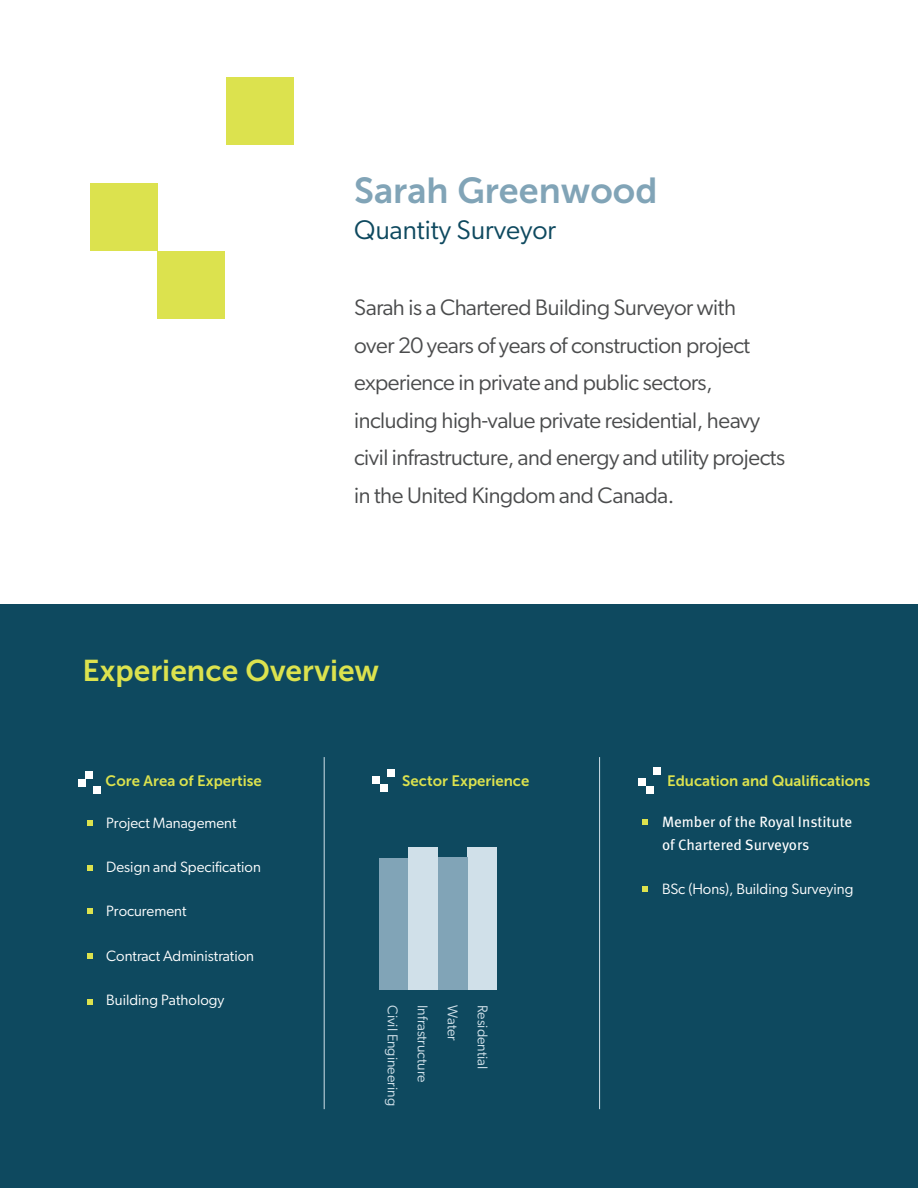
<style>
.page{position:relative;width:918px;height:1188px;background:#fff}
.page>*{position:absolute;margin:0;border:0;box-sizing:border-box;transform-origin:0 0}
.t1{font:36px "Museo Sans 700";color:#81a4b7}
.t2{font:30px "Museo Sans 700";color:#dce24e}
.t3{font:27px "Gibson";color:#0e495f}
.t4{font:22.5px/37.5px "Gibson";letter-spacing:-.02em;color:#4b4c4d}
.t5{font:15px "Gibson";color:#fff}
.t6{font:15px "Museo Sans 700";color:#dce24e}
.t7{font:15px/22.5px "Meta Pro";color:#fff}
.t8{font:14.25px "Gibson";color:#d0e0e9}
</style>
<div class="page">
<div style="left:0;top:605px;width:918px;height:583px;background:#0e495f"></div>
<hr style="left:599px;top:757px;width:1px;height:352px;background:#d0e0e9">
<hr style="left:324px;top:757px;width:1px;height:352px;background:#d0e0e9">
<div style="left:638px;top:779px;width:8px;height:7px;background:#fff"></div>
<div style="left:646px;top:786px;width:7px;height:8px;background:#fff"></div>
<div style="left:653px;top:767px;width:8px;height:7px;background:#fff"></div>
<svg style="left:87px;top:820px;width:6px;height:6px"></svg>
<svg style="left:87px;top:865px;width:6px;height:6px"></svg>
<svg style="left:87px;top:909px;width:6px;height:5px"></svg>
<svg style="left:87px;top:954px;width:6px;height:5px"></svg>
<svg style="left:87px;top:999px;width:6px;height:5px"></svg>
<div style="left:380px;top:784px;width:8px;height:7px;background:#fff"></div>
<div style="left:373px;top:776px;width:7px;height:8px;background:#fff"></div>
<div style="left:388px;top:769px;width:7px;height:7px;background:#fff"></div>
<div style="left:85px;top:772px;width:8px;height:7px;background:#fff"></div>
<div style="left:78px;top:779px;width:7px;height:7px;background:#fff"></div>
<div style="left:93px;top:786px;width:7px;height:8px;background:#fff"></div>
<svg style="left:643px;top:819px;width:5px;height:6px"></svg>
<svg style="left:643px;top:886px;width:5px;height:6px"></svg>
<div style="left:379px;top:858px;width:30px;height:131px;background:#81a4b7"></div>
<div style="left:468px;top:847px;width:29px;height:142px;background:#d0e0e9"></div>
<div style="left:409px;top:847px;width:29px;height:142px;background:#d0e0e9"></div>
<div style="left:438px;top:857px;width:30px;height:132px;background:#81a4b7"></div>
<div style="left:90px;top:183px;width:67px;height:68px;background:#dce24e"></div>
<div style="left:158px;top:251px;width:67px;height:68px;background:#dce24e"></div>
<div style="left:226px;top:77px;width:68px;height:68px;background:#dce24e"></div>
<h1 class="t1" style="left:354px;top:170px;width:305px">Sarah Greenwood</h1>
<p class="t3" style="left:354px;top:213px;width:203px">Quantity Surveyor</p>
<p class="t4" style="left:354px;top:288px;width:433px">Sarah is a Chartered Building Surveyor with<br>over 20 years of years of construction project experience in private and public sectors, including high-value private residential, heavy civil infrastructure, and energy and utility projects in the United Kingdom and Canada.</p>
<h2 class="t2" style="left:83px;top:654px;width:298px">Experience Overview</h2>
<p class="t6" style="left:106px;top:773px;width:158px">Core Area of Expertise</p>
<p class="t6" style="left:402px;top:773px;width:129px">Sector Experience</p>
<p class="t6" style="left:667px;top:773px;width:205px">Education and Qualifications</p>
<p class="t5" style="left:106px;top:814px;width:132px">Project Management</p>
<p class="t5" style="left:106px;top:858px;width:156px">Design and Specification</p>
<p class="t5" style="left:106px;top:902px;width:82px">Procurement</p>
<p class="t5" style="left:106px;top:946px;width:149px">Contract Administration</p>
<p class="t5" style="left:106px;top:990px;width:120px">Building Pathology</p>
<p class="t8" style="left:401px;top:1005px;width:102px;rotate:90deg">Civil Engineering</p>
<p class="t8" style="left:431px;top:1005px;width:79px;rotate:90deg">Infrastructure</p>
<p class="t8" style="left:461px;top:1005px;width:37px;rotate:90deg">Water</p>
<p class="t8" style="left:491px;top:1005px;width:66px;rotate:90deg">Residential</p>
<p class="t7" style="left:662px;top:810px;width:192px">Member of the Royal Institute of Chartered Surveyors</p>
<p class="t5" style="left:662px;top:880px;width:193px">BSc (Hons), Building Surveying</p>
</div>
